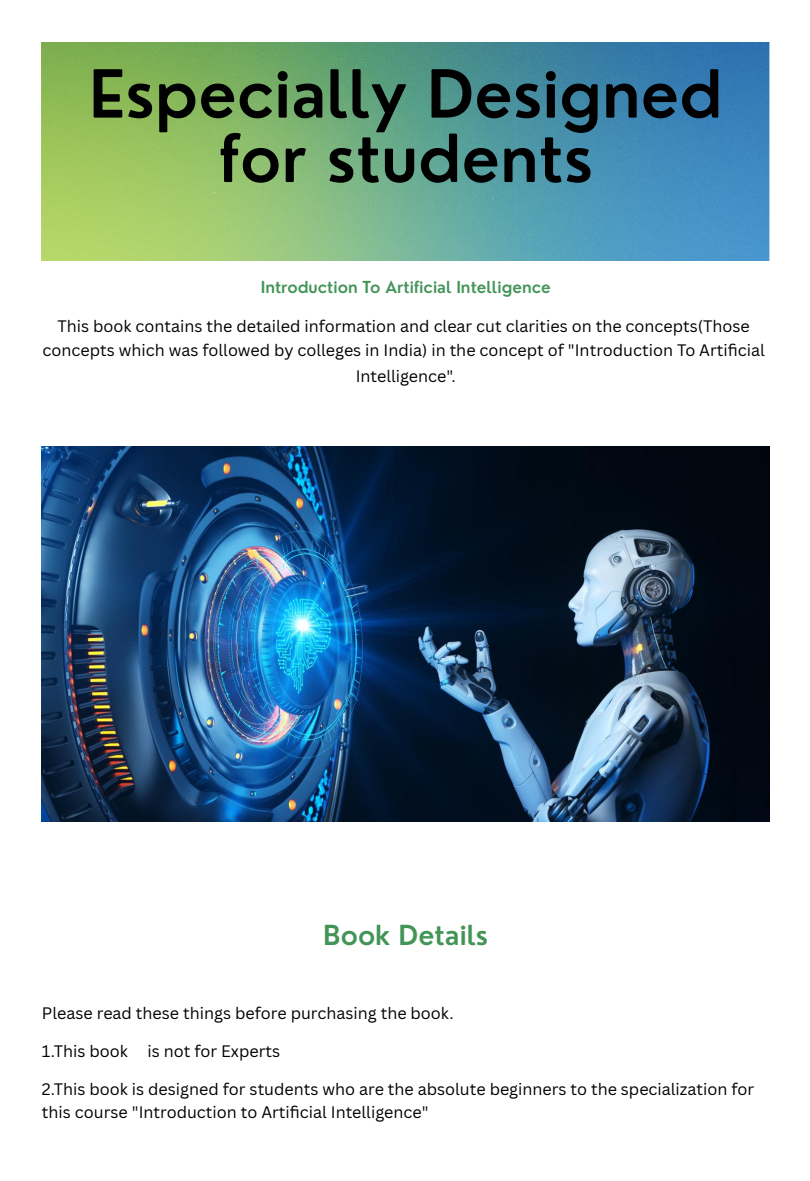
<style>
.page{position:relative;width:810px;height:1181px;background:#fff}
.page>*{position:absolute;margin:0;border:0;box-sizing:border-box;transform-origin:0 0}
.t1{font:600 64.5px/64.3px "Nourd";color:#000;text-align:center}
.t2{font:600 27px "Nourd";color:#429457}
.t3{font:16.2px/24.8px "Canva Sans";color:#000;text-align:center}
.t4{font:600 16.2px "Nourd";color:#429457}
</style>
<div class="page">
<img style="left:42px;top:42px;width:727px;height:218px">
<img style="left:42px;top:446px;width:727px;height:375px">
<p class="t1" style="left:89px;top:61px;width:635px">Especially Designed for students</p>
<p class="t4" style="left:261px;top:276px;width:291px">Introduction To Artificial Intelligence</p>
<p class="t3" style="left:43px;top:313px;width:724px">This book contains the detailed information and clear cut clarities on the concepts(Those concepts which was followed by colleges in India) in the concept of "Introduction To Artifi cial<br>Intelligence".</p>
<p class="t2" style="left:323px;top:917px;width:166px">Book Details</p>
<p class="t3" style="left:42px;top:999px;width:413px">Please read these things before purchasing the book.</p>
<p class="t3" style="left:42px;top:1038px;width:240px">1.This book is not for Experts</p>
<p class="t3" style="left:42px;top:1077px;width:714px;line-height:22.2px;text-align:left">2.This book is designed for students who are the absolute beginners to the specialization for this course "Introduction to Artifi cial Intelligence"</p>
</div>
